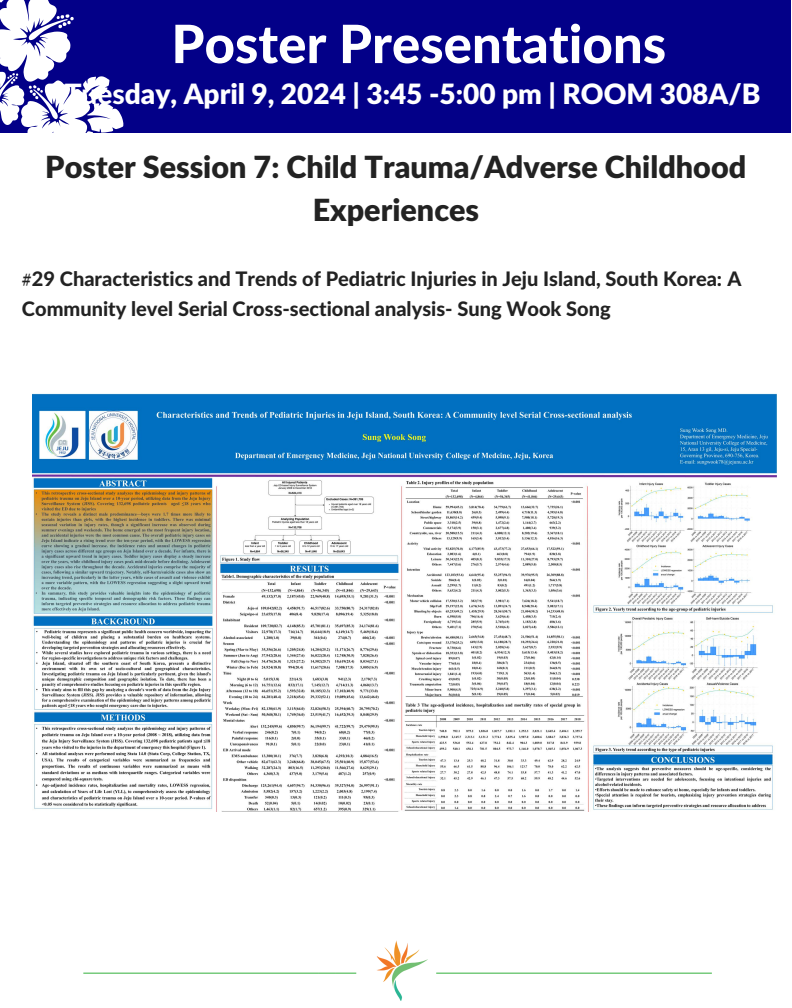
<style>
.page{position:relative;width:792px;height:1008px;background:#fff}
.page>*{position:absolute;margin:0;border:0;box-sizing:border-box;transform-origin:0 0}
.t1{font:800 52.85px "Lato Latin";color:#fff}
.t2{font:900 30.5px/42.4px "Lato Latin";color:#222;text-align:center}
.t3{font:900 28px "Lato Latin";color:#fff}
.t4{font:800 20px/29.3px "Lato Latin";color:#222}
.s1{font-weight:800}
.s2{font-family:"Minion Pro";font-weight:700}
</style>
<div class="page">
<div style="left:0;top:0;width:791px;height:132px;background:#030088"></div>
<img style="left:83px;top:940px;width:629px;height:61px">
<svg style="left:0;top:0;width:126px;height:133px"></svg>
<img style="left:32px;top:393px;width:744px;height:418px">
<h1 class="t1" style="left:171px;top:21px;width:496px">Poster Presentations</h1>
<h3 class="t3" style="left:65px;top:82px;width:697px"><span class="s1">Tues</span>day, April 9, 2024 | 3:45 -5:00 pm | ROOM 308A/B</h3>
<h1 class="t2" style="left:45px;top:148px;width:702px">Poster Session 7: Child Trauma/Adverse Childhood<br>Experiences</h1>
<p class="t4" style="left:22px;top:265px;width:721px"><span class="s2">#</span>29 Characteristics and Trends of Pediatric Injuries in Jeju Island, South Korea: A<br>Community level Serial Cross-sectional analysis- Sung Wook Song</p>
</div>
